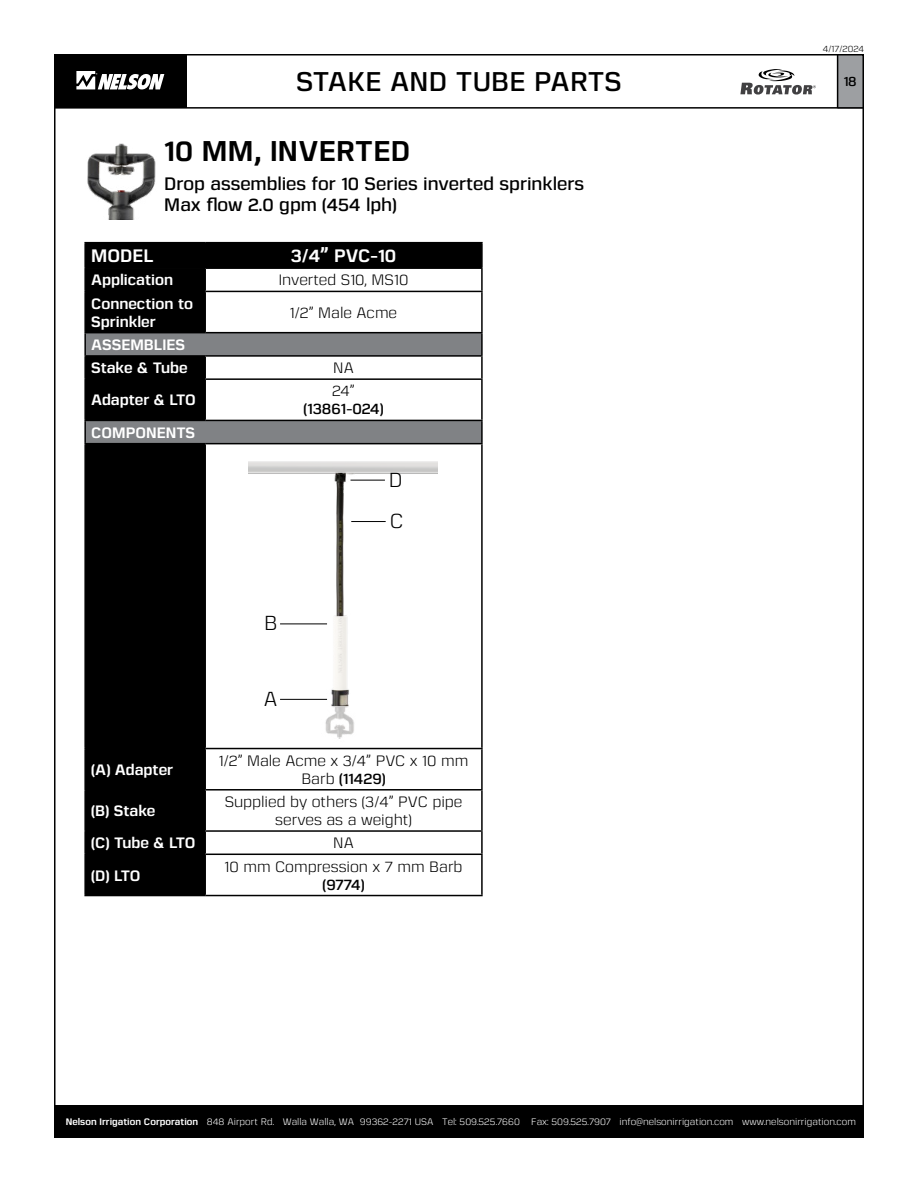
<style>
.page{position:relative;width:918px;height:1188px;background:#fff}
.page>*{position:absolute;margin:0;border:0;box-sizing:border-box;transform-origin:0 0}
.t1{font:700 28.5px "Gunar";letter-spacing:.01em;color:#000}
.t2{font:600 27px "Gunar";letter-spacing:.01em;color:#000}
.t3{font:20.25px "Gunar";color:#000}
.t4{font:600 18px/21.6px "Gunar";color:#000}
.t5{font:700 18px "Gunar";color:#fff}
.t6{font:15px/18px "Gunar";color:#000;text-align:center}
.t7{font:700 15px/18px "Gunar";color:#fff}
.t8{font:600 15px "Gunar";color:#000}
.t9{font:600 13.35px "Gunar";color:#000}
.t10{font:9.45px "Gunar";letter-spacing:.005em;color:#fff}
.t11{font:9px "Gunar";color:#000}
.s1{font-weight:600}
.s2{font-weight:700}
</style>
<div class="page">
<div style="left:54px;top:1105px;width:810px;height:33px;background:#000"></div>
<div style="left:838px;top:55px;width:25px;height:54px;background:#9d9fa2"></div>
<hr style="left:837px;top:54px;width:1px;height:54px;background:#000">
<hr style="left:55px;top:107px;width:809px;height:2px;background:#000">
<div style="left:54px;top:54px;width:133px;height:54px;background:#000"></div>
<svg style="left:76px;top:71px;width:88px;height:19px"></svg>
<svg style="left:740px;top:69px;width:76px;height:26px"></svg>
<div style="left:86px;top:243px;width:395px;height:24px;background:#000"></div>
<div style="left:86px;top:269px;width:118px;height:626px;background:#000"></div>
<svg style="left:86px;top:333px;width:395px;height:110px"></svg>
<hr style="left:84px;top:242px;width:121px;height:1px;background:#000">
<hr style="left:84px;top:243px;width:2px;height:24px;background:#000">
<hr style="left:205px;top:242px;width:278px;height:1px;background:#000">
<hr style="left:204px;top:243px;width:2px;height:24px;background:#000">
<hr style="left:481px;top:243px;width:2px;height:24px;background:#000">
<hr style="left:205px;top:267px;width:278px;height:2px;background:#000">
<hr style="left:204px;top:269px;width:2px;height:22px;background:#000">
<hr style="left:481px;top:269px;width:2px;height:22px;background:#000">
<hr style="left:205px;top:291px;width:278px;height:1px;background:#000">
<hr style="left:204px;top:292px;width:2px;height:40px;background:#000">
<hr style="left:481px;top:292px;width:2px;height:40px;background:#000">
<hr style="left:481px;top:333px;width:2px;height:22px;background:#000">
<hr style="left:205px;top:355px;width:278px;height:2px;background:#000">
<hr style="left:204px;top:357px;width:2px;height:21px;background:#000">
<hr style="left:481px;top:357px;width:2px;height:21px;background:#000">
<hr style="left:205px;top:378px;width:278px;height:2px;background:#000">
<hr style="left:204px;top:380px;width:2px;height:40px;background:#000">
<hr style="left:481px;top:380px;width:2px;height:40px;background:#000">
<hr style="left:481px;top:421px;width:2px;height:22px;background:#000">
<hr style="left:205px;top:443px;width:278px;height:1px;background:#000">
<hr style="left:204px;top:444px;width:2px;height:304px;background:#000">
<hr style="left:481px;top:444px;width:2px;height:304px;background:#000">
<hr style="left:205px;top:748px;width:278px;height:1px;background:#000">
<hr style="left:204px;top:749px;width:2px;height:40px;background:#000">
<hr style="left:481px;top:749px;width:2px;height:40px;background:#000">
<hr style="left:205px;top:789px;width:278px;height:2px;background:#000">
<hr style="left:204px;top:791px;width:2px;height:39px;background:#000">
<hr style="left:481px;top:791px;width:2px;height:39px;background:#000">
<hr style="left:205px;top:830px;width:278px;height:2px;background:#000">
<hr style="left:204px;top:832px;width:2px;height:22px;background:#000">
<hr style="left:481px;top:832px;width:2px;height:22px;background:#000">
<hr style="left:205px;top:854px;width:278px;height:1px;background:#000">
<hr style="left:204px;top:855px;width:2px;height:40px;background:#000">
<hr style="left:481px;top:855px;width:2px;height:40px;background:#000">
<hr style="left:84px;top:269px;width:2px;height:22px;background:#000">
<hr style="left:84px;top:292px;width:2px;height:40px;background:#000">
<hr style="left:84px;top:357px;width:2px;height:21px;background:#000">
<hr style="left:84px;top:380px;width:2px;height:40px;background:#000">
<hr style="left:84px;top:267px;width:121px;height:2px;background:#000">
<hr style="left:84px;top:291px;width:121px;height:1px;background:#000">
<hr style="left:84px;top:378px;width:121px;height:2px;background:#000">
<hr style="left:84px;top:832px;width:2px;height:22px;background:#000">
<hr style="left:84px;top:854px;width:121px;height:1px;background:#000">
<hr style="left:84px;top:855px;width:2px;height:40px;background:#000">
<hr style="left:84px;top:443px;width:121px;height:1px;background:#000">
<hr style="left:84px;top:444px;width:2px;height:304px;background:#000">
<hr style="left:84px;top:748px;width:121px;height:1px;background:#000">
<hr style="left:84px;top:749px;width:2px;height:40px;background:#000">
<hr style="left:84px;top:355px;width:121px;height:2px;background:#000">
<hr style="left:84px;top:789px;width:121px;height:2px;background:#000">
<hr style="left:84px;top:791px;width:2px;height:39px;background:#000">
<hr style="left:84px;top:830px;width:121px;height:2px;background:#000">
<hr style="left:84px;top:333px;width:2px;height:22px;background:#000">
<hr style="left:84px;top:421px;width:2px;height:22px;background:#000">
<hr style="left:84px;top:332px;width:121px;height:1px;background:#000">
<hr style="left:205px;top:332px;width:278px;height:1px;background:#000">
<hr style="left:84px;top:420px;width:121px;height:1px;background:#000">
<hr style="left:205px;top:420px;width:278px;height:1px;background:#000">
<hr style="left:84px;top:895px;width:121px;height:1px;background:#000">
<hr style="left:205px;top:895px;width:278px;height:1px;background:#000">
<img style="left:248px;top:473px;width:189px;height:266px">
<svg style="left:248px;top:461px;width:190px;height:12px;background:#d7d7d6"></svg>
<svg style="left:322px;top:707px;width:35px;height:31px"></svg>
<hr style="left:280px;top:623px;width:47px;height:1px;background:#000">
<hr style="left:280px;top:699px;width:47px;height:1px;background:#000">
<hr style="left:351px;top:521px;width:35px;height:1px;background:#000">
<div style="left:328px;top:617px;width:23px;height:73px;background:linear-gradient(to bottom,#f6f5f2,#f7f6f3)"></div>
<hr style="left:351px;top:480px;width:34px;height:1px;background:#000">
<img style="left:87px;top:143px;width:69px;height:77px">
<p class="t11" style="left:823px;top:43px;width:43px">4/17/2024</p>
<h2 class="t2" style="left:296px;top:63px;width:327px">STAKE AND TUBE PARTS</h2>
<h3 class="t9" style="left:844px;top:72px;width:14px">18</h3>
<h1 class="t1" style="left:164px;top:130px;width:247px">10 MM, INVERTED</h1>
<h3 class="t4" style="left:164px;top:172px;width:421px">Drop assemblies for 10 Series inverted sprinklers<br>Max flow 2.0 gpm (454 lph)</h3>
<h3 class="t5" style="left:91px;top:243px;width:64px">MODEL</h3>
<h3 class="t5" style="left:291px;top:243px;width:107px">3/4” PVC-10</h3>
<h3 class="t7" style="left:91px;top:270px;width:84px">Application</h3>
<h3 class="t6" style="left:279px;top:271px;width:131px">Inverted S10, MS10</h3>
<h3 class="t7" style="left:91px;top:294px;width:103px">Connection to<br>Sprinkler</h3>
<h3 class="t6" style="left:290px;top:303px;width:109px">1/2” Male Acme</h3>
<h3 class="t7" style="left:91px;top:332px;width:98px;line-height:23.2px">ASSEMBLIES<br>Stake &amp; Tube</h3>
<h3 class="t6" style="left:333px;top:358px;width:22px">NA</h3>
<h3 class="t7" style="left:91px;top:390px;width:106px">Adapter &amp; LTO</h3>
<h3 class="t7" style="left:91px;top:423px;width:106px">COMPONENTS</h3>
<h3 class="t6" style="left:332px;top:382px;width:24px">24”</h3>
<h3 class="t8" style="left:303px;top:399px;width:82px">(13861-024)</h3>
<h3 class="t3" style="left:389px;top:467px;width:15px">D</h3>
<h3 class="t3" style="left:390px;top:508px;width:15px">C</h3>
<h3 class="t3" style="left:264px;top:610px;width:15px">B</h3>
<h3 class="t3" style="left:264px;top:685px;width:15px">A</h3>
<h3 class="t7" style="left:91px;top:760px;width:84px">(A) Adapter</h3>
<h3 class="t6" style="left:219px;top:751px;width:251px">1/2” Male Acme x 3/4” PVC x 10 mm<br>Barb <span class="s1">(11429)</span></h3>
<h3 class="t7" style="left:91px;top:801px;width:66px">(B) Stake</h3>
<h3 class="t6" style="left:225px;top:792px;width:239px">Supplied by others (3/4” PVC pipe serves as a weight)</h3>
<h3 class="t7" style="left:91px;top:833px;width:106px">(C) Tube &amp; LTO</h3>
<h3 class="t6" style="left:333px;top:834px;width:22px">NA</h3>
<h3 class="t7" style="left:91px;top:866px;width:51px">(D) LTO</h3>
<h3 class="t6" style="left:225px;top:857px;width:239px">10 mm Compression x 7 mm Barb</h3>
<h3 class="t8" style="left:323px;top:874px;width:43px">(9774)</h3>
<p class="t10" style="left:66px;top:1115px;width:792px"><span class="s2">Nelson Irrigation Corporation</span> 848 Airport Rd. Walla Walla, WA 99362-2271 USA Tel: 509.525.7660 Fax: 509.525.7907 info@nelsonirrigation.com www.nelsonirrigation.com</p>
</div>
